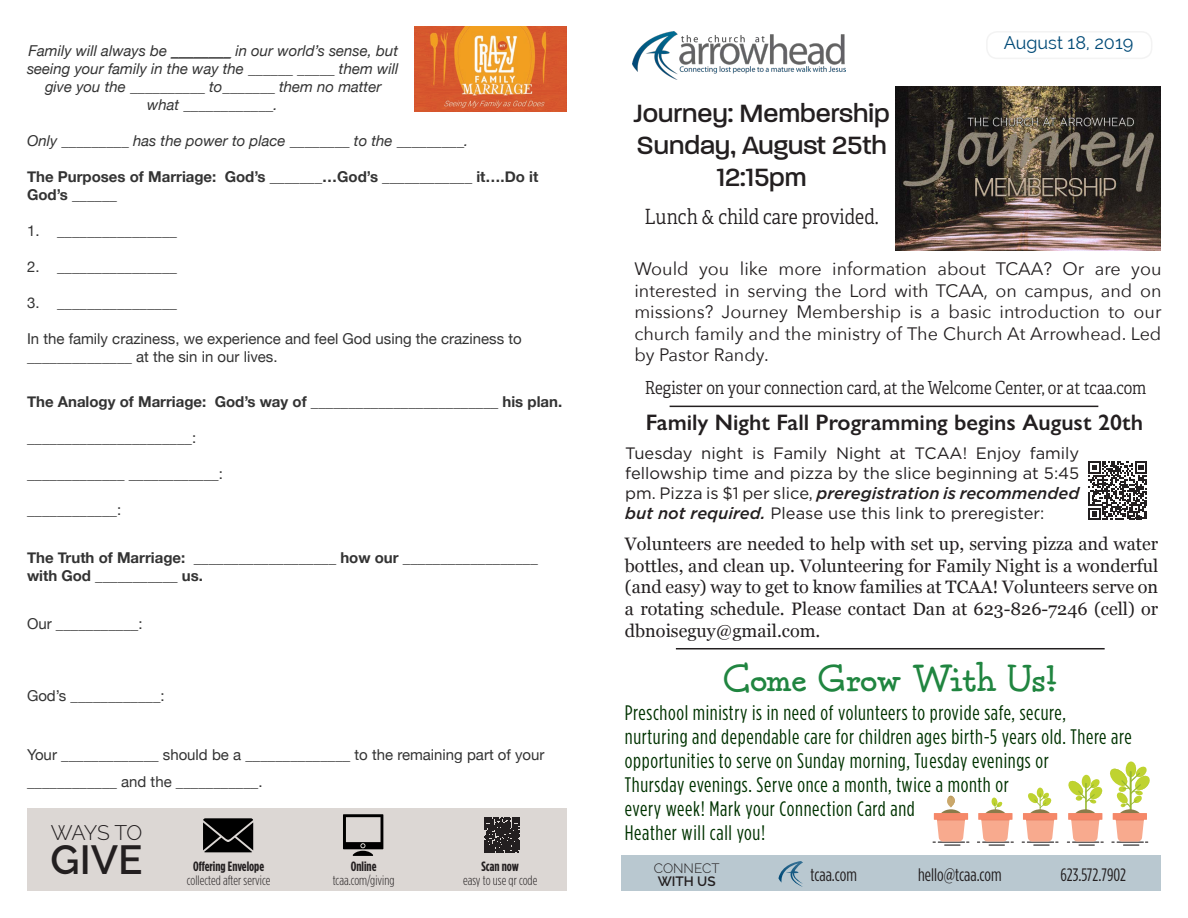
<style>
.page{position:relative;width:1188px;height:918px;background:#fff}
.page>*{position:absolute;margin:0;border:0;box-sizing:border-box;transform-origin:0 0}
.t1{font:700 40.5px "Grandma";letter-spacing:-.02em;color:#208540}
.t2{font:600 40.5px "Raleway";color:#231f20}
.t3{font:500 27px/32.4px "Paralucent";color:#231f20;text-align:center}
.t4{font:600 22.5px "Gill Sans Nova";color:#231f20}
.t5{font:21px/24px "Gotham Condensed";letter-spacing:.03em;color:#030}
.t6{font:21px "Adelle Condensed Lt";color:#231f20}
.t7{font:300 21px "Raleway";letter-spacing:-.045em;color:#231f20}
.t8{font:18px/21.6px "Georgia";color:#231f20;text-align:justify}
.t9{font:18px/21.6px "Avenir Next";color:#231f20;text-align:justify}
.t10{font:18px "Adelle Condensed Lt";color:#231f20}
.t11{font:18px "Gotham Condensed";color:#231f20}
.t12{font:18px "Raleway";color:#004a77}
.t13{font:16.5px/19.8px "Gotham";color:#231f20;text-align:justify}
.t14{font:15px/18px "Helvetica Neue";color:#333}
.t15{font:700 15px/18px "Helvetica Neue";color:#333}
.t16{font:italic 15px/18px "Helvetica Neue";color:#333;text-align:center}
.t17{font:300 13.5px/13.5px "Gotham Condensed";color:#231f20;text-align:center}
.t18{font:300 13.5px/13.5px "Raleway";letter-spacing:-.005em;color:#231f20}
.s1{font-weight:700}
.s2{font-weight:500;font-style:italic}
.s3{font-weight:600}
</style>
<div class="page">
<div style="left:27px;top:808px;width:540px;height:83px;background:#dcd7d4"></div>
<svg style="left:203px;top:818px;width:50px;height:34px;background:#1d1c1c"></svg>
<svg style="left:343px;top:814px;width:40px;height:42px"></svg>
<svg style="left:484px;top:818px;width:36px;height:35px"></svg>
<div style="left:621px;top:856px;width:540px;height:35px;background:#b9c8d0"></div>
<hr style="left:171px;top:58px;width:60px;height:1px;background:#333">
<hr style="left:670px;top:406px;width:428px;height:1px;background:#231f20">
<img style="left:896px;top:86px;width:265px;height:165px">
<svg style="left:1022px;top:788px;width:37px;height:58px"></svg>
<div style="left:1023px;top:813px;width:34px;height:7px;background:#f58869"></div>
<svg style="left:977px;top:797px;width:37px;height:49px"></svg>
<div style="left:978px;top:813px;width:35px;height:7px;background:#f58869"></div>
<svg style="left:1067px;top:762px;width:83px;height:84px"></svg>
<div style="left:1113px;top:813px;width:34px;height:7px;background:#f58869"></div>
<svg style="left:938px;top:809px;width:26px;height:21px"></svg>
<svg style="left:933px;top:818px;width:36px;height:28px"></svg>
<div style="left:934px;top:813px;width:34px;height:7px;background:#f58869"></div>
<svg style="left:947px;top:796px;width:8px;height:11px"></svg>
<svg style="left:949px;top:796px;width:6px;height:12px"></svg>
<hr style="left:676px;top:648px;width:429px;height:1px;background:#231f20">
<svg style="left:1088px;top:461px;width:59px;height:59px"></svg>
<img style="left:632px;top:31px;width:214px;height:49px">
<svg style="left:778px;top:861px;width:25px;height:26px"></svg>
<div style="left:986px;top:31px;width:166px;height:28px;border:2px solid #f3f3f3;border-radius:10px"></div>
<img style="left:415px;top:26px;width:152px;height:86px">
<p class="t16" style="left:27px;top:43px;width:373px">Family will always be ________ in our world’s sense, but seeing your family in the way the ______ _____ them will give you the __________ to_______ them no matter what ____________.</p>
<p class="t16" style="left:27px;top:133px;width:443px">Only _________ has the power to place ________ to the _________.</p>
<p class="t15" style="left:27px;top:168px;width:513px">The Purposes of Marriage: God’s _______…God’s ____________ it….Do it<br>God’s ______</p>
<p class="t14" style="left:27px;top:223px;width:151px">1. ________________</p>
<p class="t14" style="left:27px;top:259px;width:151px">2. ________________</p>
<p class="t14" style="left:27px;top:295px;width:151px">3. ________________</p>
<p class="t14" style="left:27px;top:331px;width:496px">In the family craziness, we experience and feel God using the craziness to ______________ at the sin in our lives.</p>
<p class="t15" style="left:27px;top:393px;width:537px">The Analogy of Marriage: God’s way of _________________________ his plan.</p>
<p class="t14" style="left:27px;top:430px;width:171px">______________________:</p>
<p class="t14" style="left:27px;top:466px;width:197px">_____________ ____________:</p>
<p class="t14" style="left:27px;top:502px;width:96px">____________:</p>
<p class="t15" style="left:27px;top:549px;width:512px">The Truth of Marriage: ___________________ how our __________________ with God ___________ us.</p>
<p class="t14" style="left:27px;top:616px;width:117px">Our ___________:</p>
<p class="t14" style="left:27px;top:688px;width:139px">God’s ____________:</p>
<p class="t14" style="left:27px;top:742px;width:519px;line-height:27px">Your _____________ should be a ______________ to the remaining part of your ____________ and the ___________.</p>
<p class="t7" style="left:51px;top:820px;width:93px">WAYS TO</p>
<p class="t2" style="left:51px;top:837px;width:94px">GIVE</p>
<p class="t17" style="left:187px;top:860px;width:85px"><span class="s1">Offering Envelope </span>collected after service</p>
<p class="t17" style="left:333px;top:860px;width:63px"><span class="s1">Online </span>tcaa.com/giving</p>
<p class="t17" style="left:463px;top:860px;width:76px"><span class="s1">Scan now<br></span>easy to use qr code</p>
<p class="t3" style="left:634px;top:97px;width:257px">Journey: Membership<br>Sunday, August 25th<br>12:15pm</p>
<p class="t6" style="left:645px;top:202px;width:236px">Lunch &amp; child care provided.</p>
<p class="t12" style="left:1004px;top:33px;width:131px">August 18, 2019</p>
<p class="t9" style="left:634px;top:257px;width:529px">Would you like more information about TCAA? Or are you interested in serving the Lord with TCAA, on campus, and on missions? Journey Membership is a basic introduction to our church family and the ministry of The Church At Arrowhead. Led by Pastor Randy.</p>
<p class="t10" style="left:645px;top:375px;width:503px">Register on your connection card, at the Welcome Center, or at tcaa.com</p>
<p class="t4" style="left:646px;top:408px;width:499px">Family Night Fall Programming begins August 20th</p>
<p class="t13" style="left:625px;top:443px;width:456px">Tuesday night is Family Night at TCAA! Enjoy family fellowship time and pizza by the slice beginning at 5:45 pm. Pizza is $1 per slice, <span class="s2">preregistration is recommended but not required.</span> Please use this link to preregister:</p>
<p class="t8" style="left:625px;top:532px;width:535px">Volunteers are needed to help with set up, serving pizza and water bottles, and clean up. Volunteering for Family Night is a wonderful (and easy) way to get to know families at TCAA! Volunteers serve on a rotating schedule. Please contact Dan at 623-826-7246 (cell) or dbnoiseguy@gmail.com.</p>
<p class="t1" style="left:723px;top:656px;width:336px">Come Grow With Us!</p>
<p class="t5" style="left:625px;top:700px;width:508px">Preschool ministry is in need of volunteers to provide safe, secure, nurturing and dependable care for children ages birth-5 years old. There are opportunities to serve on Sunday morning, Tuesday evenings or<br>Thursday evenings. Serve once a month, twice a month or<br>every week! Mark your Connection Card and<br>Heather will call you!</p>
<p class="t18" style="left:654px;top:861px;width:67px">CONNECT<br><span class="s3">WITH US</span></p>
<p class="t11" style="left:918px;top:865px;width:85px">hello@tcaa.com</p>
<p class="t11" style="left:810px;top:865px;width:48px">tcaa.com</p>
<p class="t11" style="left:1061px;top:865px;width:67px">623.572.7902</p>
</div>
